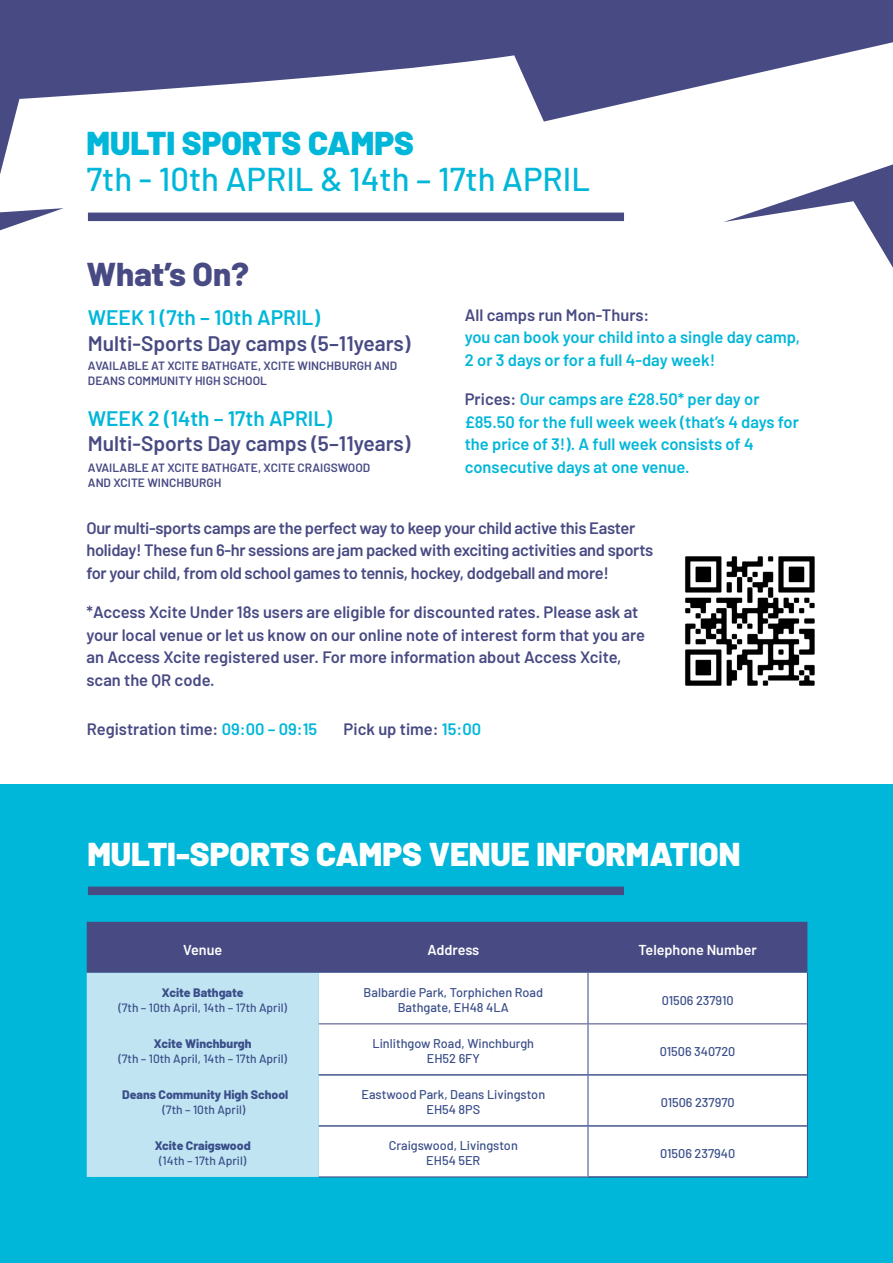
<style>
.page{position:relative;width:893px;height:1263px;background:#fff}
.page>*{position:absolute;margin:0;border:0;box-sizing:border-box;transform-origin:0 0}
.t1{font:900 33px "Barlow";color:#fff}
.t2{font:500 33px "Barlow";color:#00b7d9}
.t3{font:900 33px "Barlow";color:#00b7d9}
.t4{font:800 33px "Barlow";color:#484a83}
.t5{font:600 21px "Barlow";color:#484a83}
.t6{font:600 21px "Barlow";color:#00b7d9}
.t7{font:600 16.5px/22.5px "Barlow";letter-spacing:-.01em;color:#484a83}
.t8{font:600 16.5px/22.5px "Barlow";color:#00b7d9}
.t9{font:600 14.4px "Barlow";color:#fff}
.t10{font:500 12.75px/15.1px "Barlow";color:#3a4e89;text-align:center}
.t11{font:800 12.3px "Barlow";color:#3a4e89}
.t12{font:600 12px/15px "Barlow";color:#484a83}
.t13{font:500 12px "Barlow";color:#3a4e89}
.s1{color:#484a83}
.s2{color:#00b7d9}
</style>
<div class="page">
<div style="left:0;top:784px;width:893px;height:479px;background:#00b7d9"></div>
<div style="left:0;top:0;width:893px;height:35px;background:#484a83"></div>
<svg style="left:0;top:35px;width:893px;height:233px"></svg>
<div style="left:88px;top:213px;width:536px;height:8px;background:#484a83"></div>
<div style="left:88px;top:886px;width:536px;height:9px;background:#484a83"></div>
<img style="left:685px;top:556px;width:130px;height:130px">
<div style="left:87px;top:922px;width:720px;height:51px;background:#484a83"></div>
<div style="left:87px;top:973px;width:232px;height:204px;background:#c0e4f2"></div>
<div style="left:319px;top:973px;width:488px;height:203px;background:#fff"></div>
<hr style="left:587px;top:973px;width:1px;height:50px;background:#3a4e89">
<hr style="left:807px;top:973px;width:1px;height:51px;background:#3a4e89">
<hr style="left:587px;top:1024px;width:1px;height:50px;background:#3a4e89">
<hr style="left:807px;top:1024px;width:1px;height:51px;background:#3a4e89">
<hr style="left:587px;top:1075px;width:1px;height:50px;background:#3a4e89">
<hr style="left:807px;top:1075px;width:1px;height:51px;background:#3a4e89">
<hr style="left:587px;top:1126px;width:1px;height:50px;background:#3a4e89">
<hr style="left:807px;top:1126px;width:1px;height:50px;background:#3a4e89">
<hr style="left:588px;top:1074px;width:219px;height:1px;background:#3a4e89">
<hr style="left:588px;top:1125px;width:219px;height:1px;background:#3a4e89">
<hr style="left:588px;top:1176px;width:220px;height:2px;background:#3a4e89">
<hr style="left:319px;top:1074px;width:269px;height:1px;background:#3a4e89">
<hr style="left:319px;top:1125px;width:269px;height:1px;background:#3a4e89">
<hr style="left:319px;top:1023px;width:269px;height:1px;background:#484a83">
<hr style="left:588px;top:1023px;width:219px;height:1px;background:#484a83">
<hr style="left:319px;top:1176px;width:269px;height:1px;background:#484a83">
<h1 class="t3" style="left:86px;top:118px;width:329px">MULTI SPORTS CAMPS</h1>
<h1 class="t2" style="left:86px;top:155px;width:505px">7th - 10th APRIL &amp; 14th – 17th APRIL</h1>
<h1 class="t4" style="left:86px;top:250px;width:164px">What’s On?</h1>
<p class="t6" style="left:88px;top:302px;width:234px">WEEK 1 (7th – 10th APRIL)</p>
<p class="t5" style="left:88px;top:328px;width:324px">Multi-Sports Day camps (5–11years)</p>
<p class="t12" style="left:88px;top:358px;width:311px">AVAILABLE AT XCITE BATHGATE, XCITE WINCHBURGH AND<br>DEANS COMMUNITY HIGH SCHOOL</p>
<p class="t6" style="left:88px;top:403px;width:246px">WEEK 2 (14th – 17th APRIL)</p>
<p class="t5" style="left:88px;top:428px;width:324px">Multi-Sports Day camps (5–11years)</p>
<p class="t12" style="left:88px;top:460px;width:284px">AVAILABLE AT XCITE BATHGATE, XCITE CRAIGSWOOD<br>AND XCITE WINCHBURGH</p>
<p class="t7" style="left:86px;top:515px;width:568px">Our multi-sports camps are the perfect way to keep your child active this Easter holiday! These fun 6-hr sessions are jam packed with exciting activities and sports for your child, from old school games to tennis, hockey, dodgeball and more!</p>
<p class="t7" style="left:86px;top:600px;width:560px">*Access Xcite Under 18s users are eligible for discounted rates. Please ask at your local venue or let us know on our online note of interest form that you are an Access Xcite registered user. For more information about Access Xcite, scan the QR code.</p>
<p class="t7" style="left:465px;top:302px;width:186px">All camps run Mon-Thurs:</p>
<p class="t8" style="left:465px;top:325px;width:337px">you can book your child into a single day camp,<br>2 or 3 days or for a full 4-day week!</p>
<p class="t8" style="left:465px;top:386px;width:336px"><span class="s1">Prices:</span> Our camps are £28.50* per day or £85.50 for the full week week (that’s 4 days for the price of 3!). A full week consists of 4 consecutive days at one venue.</p>
<p class="t7" style="left:87px;top:716px;width:232px">Registration time: <span class="s2">09:00 – 09:15</span></p>
<p class="t7" style="left:344px;top:716px;width:139px">Pick up time: <span class="s2">15:00</span></p>
<h1 class="t1" style="left:87px;top:830px;width:654px">MULTI-SPORTS CAMPS VENUE INFORMATION</h1>
<p class="t9" style="left:183px;top:939px;width:41px">Venue</p>
<p class="t9" style="left:427px;top:939px;width:53px">Address</p>
<p class="t9" style="left:638px;top:939px;width:120px">Telephone Number</p>
<p class="t11" style="left:162px;top:984px;width:83px">Xcite Bathgate</p>
<p class="t13" style="left:118px;top:999px;width:170px">(7th – 10th April, 14th – 17th April)</p>
<p class="t10" style="left:364px;top:984px;width:181px">Balbardie Park, Torphichen Road<br>Bathgate, EH48 4LA</p>
<p class="t10" style="left:662px;top:991px;width:73px">01506 237910</p>
<p class="t11" style="left:154px;top:1035px;width:99px">Xcite Winchburgh</p>
<p class="t13" style="left:118px;top:1050px;width:170px">(7th – 10th April, 14th – 17th April)</p>
<p class="t10" style="left:372px;top:1035px;width:163px">Linlithgow Road, Winchburgh<br>EH52 6FY</p>
<p class="t10" style="left:660px;top:1042px;width:77px">01506 340720</p>
<p class="t11" style="left:122px;top:1086px;width:168px">Deans Community High School</p>
<p class="t13" style="left:162px;top:1100px;width:84px">(7th – 10th April)</p>
<p class="t10" style="left:361px;top:1086px;width:185px">Eastwood Park, Deans Livingston<br>EH54 8PS</p>
<p class="t10" style="left:661px;top:1093px;width:75px">01506 237970</p>
<p class="t11" style="left:155px;top:1137px;width:98px">Xcite Craigswood</p>
<p class="t13" style="left:159px;top:1152px;width:89px">(14th – 17th April)</p>
<p class="t10" style="left:389px;top:1137px;width:131px">Craigswood, Livingston<br>EH54 5ER</p>
<p class="t10" style="left:660px;top:1144px;width:76px">01506 237940</p>
</div>
